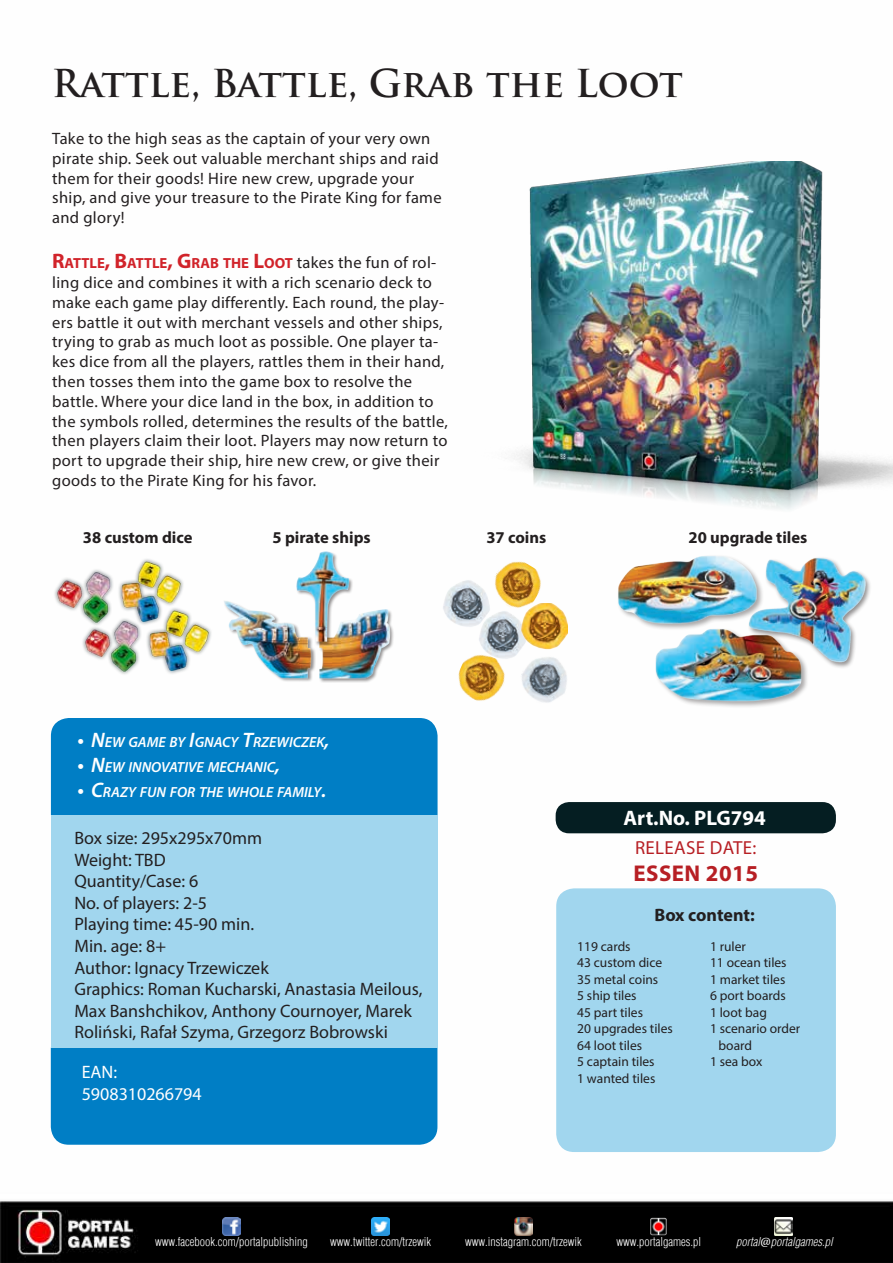
<style>
.page{position:relative;width:893px;height:1263px;background:#fff}
.page>*{position:absolute;margin:0;border:0;box-sizing:border-box;transform-origin:0 0}
.t1{font:700 37.5px "Trajan Pro";color:#231f20}
.t2{font:700 22.95px "Myriad Pro";letter-spacing:.02em;color:#b71f24}
.t3{font:700 21px "Myriad Pro";color:#fff}
.t4{font:18.9px "Myriad Pro";letter-spacing:.02em;color:#b71f24}
.t5{font:18px/21.6px "Myriad Pro";color:#231f20}
.t6{font:18px "Myriad Pro";color:#fff}
.t7{font:700 18px "Myriad Pro";letter-spacing:-.005em;color:#231f20}
.t8{font:16.5px/19.8px "Myriad Pro";letter-spacing:.02em;color:#231f20}
.t9{font:700 16.5px "Myriad Pro";color:#231f20}
.t10{font:italic 600 14.7px "Myriad Pro";color:#fff}
.t11{font:700 14.7px "Myriad Pro";color:#d1232a}
.t12{font:13.5px/16.5px "Myriad Pro";color:#231f20}
.t13{font:300 12px "Switzerland Cond";color:#fff}
.t14{font:italic 300 12px "Switzerland Cond";color:#fff}
.s1{font-size:21px}
.s2{font-weight:400;font-size:16.5px;color:#231f20}
.s3{font-family:"Cambria";font-weight:400}
</style>
<div class="page">
<img style="left:0;top:161px;width:893px;height:1102px">
<img style="left:222px;top:1218px;width:18px;height:18px">
<img style="left:372px;top:1218px;width:18px;height:18px">
<img style="left:514px;top:1218px;width:19px;height:18px">
<img style="left:650px;top:1218px;width:18px;height:18px">
<img style="left:774px;top:1218px;width:18px;height:18px">
<div style="left:51px;top:718px;width:387px;height:97px;background:#007ec5"></div>
<div style="left:51px;top:1048px;width:386px;height:97px;background:#007ec5"></div>
<div style="left:51px;top:815px;width:387px;height:233px;background:#a1d6ee"></div>
<div style="left:556px;top:802px;width:280px;height:31px;background:#051e22;border-radius:14px"></div>
<div style="left:556px;top:888px;width:280px;height:264px;background:#a1d6ee;border-radius:18px"></div>
<img style="left:474px;top:162px;width:419px;height:436px">
<img style="left:740px;top:547px;width:133px;height:125px">
<img style="left:307px;top:597px;width:90px;height:90px">
<div style="left:296px;top:551px;width:58px;height:95px;background:#231f20;opacity:.5"></div>
<img style="left:275px;top:551px;width:91px;height:91px">
<div style="left:223px;top:600px;width:93px;height:83px;background:#231f20;opacity:.5"></div>
<img style="left:230px;top:596px;width:83px;height:90px">
<img style="left:39px;top:531px;width:162px;height:121px">
<img style="left:67px;top:580px;width:163px;height:120px">
<div style="left:617px;top:554px;width:147px;height:77px;background:#231f20;opacity:.39"></div>
<img style="left:613px;top:554px;width:146px;height:71px">
<div style="left:654px;top:628px;width:155px;height:81px;background:#231f20;opacity:.39"></div>
<img style="left:651px;top:628px;width:153px;height:74px">
<img style="left:443px;top:579px;width:42px;height:49px">
<img style="left:478px;top:611px;width:43px;height:48px">
<img style="left:514px;top:648px;width:62px;height:63px">
<img style="left:521px;top:603px;width:46px;height:46px">
<img style="left:451px;top:647px;width:61px;height:61px">
<img style="left:485px;top:553px;width:64px;height:63px">
<p class="t1" style="left:52px;top:60px;width:632px">Rattle, Battle, Grab the Loot</p>
<p class="t8" style="left:52px;top:128px;width:391px">Take to the high seas as the captain of your very own pirate ship. Seek out valuable merchant ships and raid them for their goods! Hire new crew, upgrade your ship, and give your treasure to the Pirate King for fame and glory!</p>
<p class="t11" style="left:52px;top:254px;width:386px"><span class="s1">R</span>ATTLE<span class="s1">, B</span>ATTLE<span class="s1">, G</span>RAB THE <span class="s1">L</span>OOT <span class="s2">takes the fun of rol-</span></p>
<p class="t8" style="left:52px;top:272px;width:397px">ling dice and combines it with a rich scenario deck to make each game play differently. Each round, the play&shy;ers battle it out with merchant vessels and other ships, trying to grab as much loot as possible. One player ta&shy;kes dice from all the players, rattles them in their hand, then tosses them into the game box to resolve the battle. Where your dice land in the box, in addition to the symbols rolled, determines the results of the battle, then players claim their loot. Players may now return to port to upgrade their ship, hire new crew, or give their goods to the Pirate King for his favor.</p>
<p class="t9" style="left:83px;top:527px;width:111px">38 custom dice</p>
<p class="t9" style="left:273px;top:527px;width:100px">5 pirate ships</p>
<p class="t9" style="left:486px;top:527px;width:61px">37 coins</p>
<p class="t9" style="left:688px;top:527px;width:120px">20 upgrade tiles</p>
<p class="t10" style="left:77px;top:732px;width:254px"><span class="s1">• N</span>EW GAME BY <span class="s1">I</span>GNACY <span class="s1">T</span>RZEWICZEK<span class="s1">,</span></p>
<p class="t10" style="left:77px;top:757px;width:204px"><span class="s1">• N</span>EW INNOVATI VE MECHANIC<span class="s1">,</span></p>
<p class="t10" style="left:77px;top:783px;width:250px"><span class="s1">• C</span>RAZY FUN FOR THE WHOLE FAMILY<span class="s1">.</span></p>
<p class="t5" style="left:74px;top:827px;width:189px">Box size: 295x295x70mm</p>
<p class="t5" style="left:74px;top:848px;width:93px">Weight: TBD</p>
<p class="t5" style="left:74px;top:870px;width:125px">Quantity/Case: 6</p>
<p class="t5" style="left:74px;top:892px;width:134px">No. of players: 2-5</p>
<p class="t5" style="left:74px;top:913px;width:181px">Playing time: 45-90 min.</p>
<p class="t5" style="left:74px;top:935px;width:93px">Min. age: 8+</p>
<p class="t5" style="left:74px;top:956px;width:196px">Author: Ignacy Trzewiczek</p>
<p class="t5" style="left:74px;top:978px;width:349px">Graphics: Roman Kucharski, Anastasia Meilous,<br>Max Banshchikov, Anthony Cournoyer, Marek<br>Roliński, Rafał Szyma, Grzegorz Bobrowski</p>
<p class="t6" style="left:82px;top:1061px;width:37px">EAN:</p>
<p class="t6" style="left:82px;top:1082px;width:122px">5908310266794</p>
<p class="t3" style="left:624px;top:804px;width:144px">Art.No. PLG794</p>
<p class="t4" style="left:635px;top:836px;width:123px">RELEASE DATE:</p>
<p class="t2" style="left:633px;top:859px;width:126px">ESSEN 2015</p>
<p class="t7" style="left:654px;top:903px;width:102px">Box content:</p>
<p class="t12" style="left:577px;top:938px;width:55px">119 cards</p>
<p class="t12" style="left:577px;top:954px;width:86px">43 custom dice</p>
<p class="t12" style="left:577px;top:971px;width:83px">35 metal coins</p>
<p class="t12" style="left:577px;top:987px;width:61px">5 ship tiles</p>
<p class="t12" style="left:577px;top:1004px;width:67px">45 part tiles</p>
<p class="t12" style="left:577px;top:1020px;width:97px">20 upgrades tiles</p>
<p class="t12" style="left:577px;top:1037px;width:66px">64 loot tiles</p>
<p class="t12" style="left:577px;top:1053px;width:79px">5 captain tiles</p>
<p class="t12" style="left:577px;top:1070px;width:80px">1 wanted tiles</p>
<p class="t12" style="left:710px;top:938px;width:38px">1 ruler</p>
<p class="t12" style="left:710px;top:954px;width:78px">11 ocean tiles</p>
<p class="t12" style="left:710px;top:971px;width:77px">1 market tiles</p>
<p class="t12" style="left:710px;top:987px;width:77px">6 port boards</p>
<p class="t12" style="left:710px;top:1004px;width:58px">1 loot bag</p>
<p class="t12" style="left:719px;top:1020px;width:83px;text-indent:-9px">1 scenario order board</p>
<p class="t12" style="left:710px;top:1053px;width:54px">1 sea box</p>
<p class="t13" style="left:155px;top:1234px;width:154px">www.facebook.com/portalpublishing</p>
<p class="t13" style="left:330px;top:1234px;width:102px">www.twitter.com/trzewik</p>
<p class="t13" style="left:465px;top:1234px;width:118px">www.instagram.com/trzewik</p>
<p class="t13" style="left:616px;top:1234px;width:86px">www.portalgames.pl</p>
<p class="t14" style="left:736px;top:1234px;width:98px">portal<span class="s3">@</span>portalgames.pl</p>
</div>
